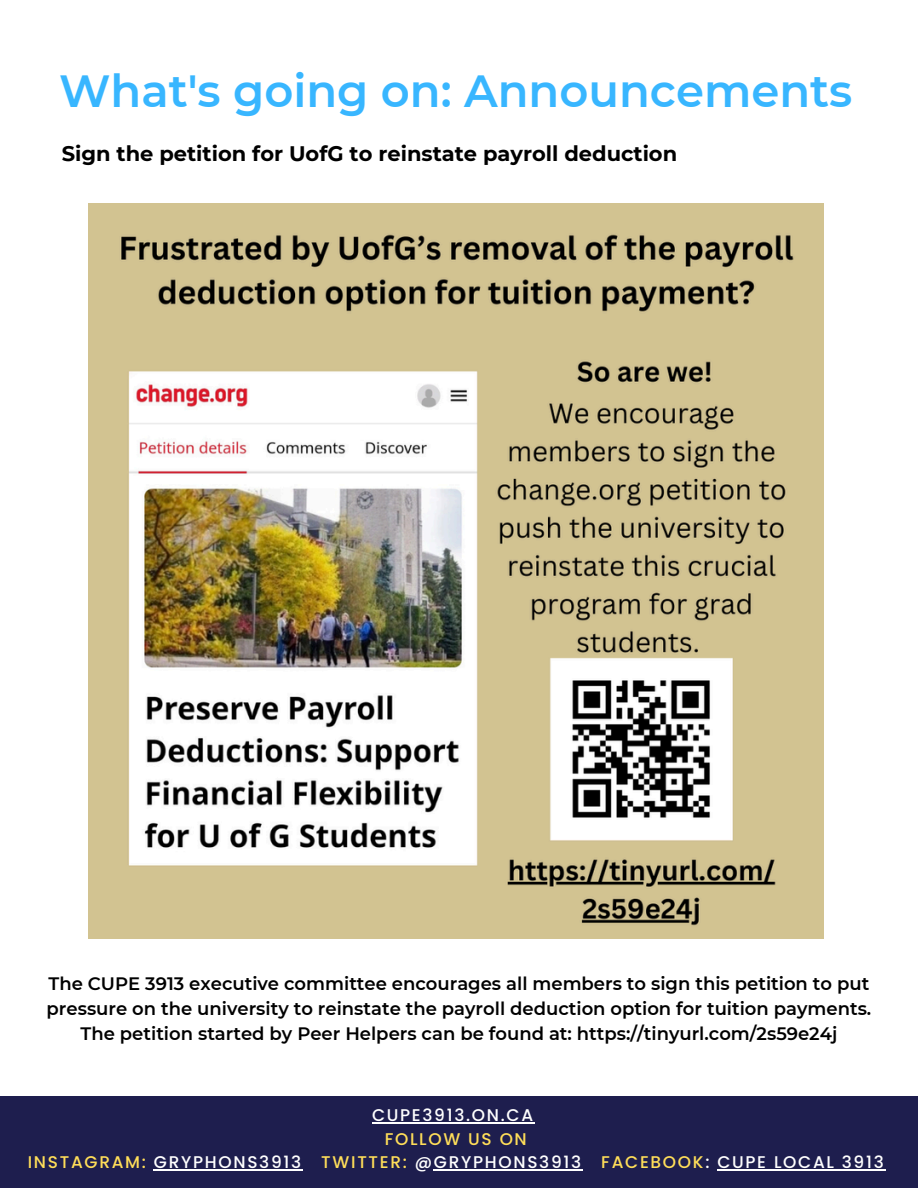
<style>
.page{position:relative;width:918px;height:1188px;background:#fff}
.page>*{position:absolute;margin:0;border:0;box-sizing:border-box;transform-origin:0 0}
.t1{font:600 45px "Montserrat";color:#38b6ff}
.t2{font:700 21px "Montserrat";color:#000}
.t3{font:600 18px/24.8px "Montserrat";color:#000;text-align:center}
.t4{font:500 16.95px/23.7px "Poppins";letter-spacing:.1em;color:#fff;text-align:center}
.s1{color:#ffde59}
</style>
<div class="page">
<div style="left:1px;top:1096px;width:917px;height:92px;background:#1e1e4e"></div>
<img style="left:89px;top:204px;width:734px;height:734px">
<hr style="left:372px;top:1122px;width:163px;height:1px;background:#fff">
<hr style="left:154px;top:1169px;width:149px;height:1px;background:#fff">
<hr style="left:434px;top:1169px;width:149px;height:1px;background:#fff">
<hr style="left:717px;top:1169px;width:169px;height:1px;background:#fff">
<h2 class="t1" style="left:59px;top:63px;width:795px">What's going on: Announcements</h2>
<p class="t2" style="left:62px;top:141px;width:617px">Sign the petition for UofG to reinstate payroll deduction</p>
<h3 class="t3" style="left:47px;top:971px;width:826px">The CUPE 3913 executive committee encourages all members to sign this petition to put pressure on the university to reinstate the payroll deduction option for tuition payments.<br>The petition started by Peer Helpers can be found at: https://tinyurl.com/2s59e24j</h3>
<p class="t4" style="left:28px;top:1103px;width:858px">CUPE3913.ON.CA<br><span class="s1">FOLLOW US ON<br>INSTAGRAM:</span> GRYPHONS3913 <span class="s1">TWITTER:</span> @GRYPHONS3913 <span class="s1">FACEBOOK</span>: CUPE LOCAL 3913</p>
</div>
